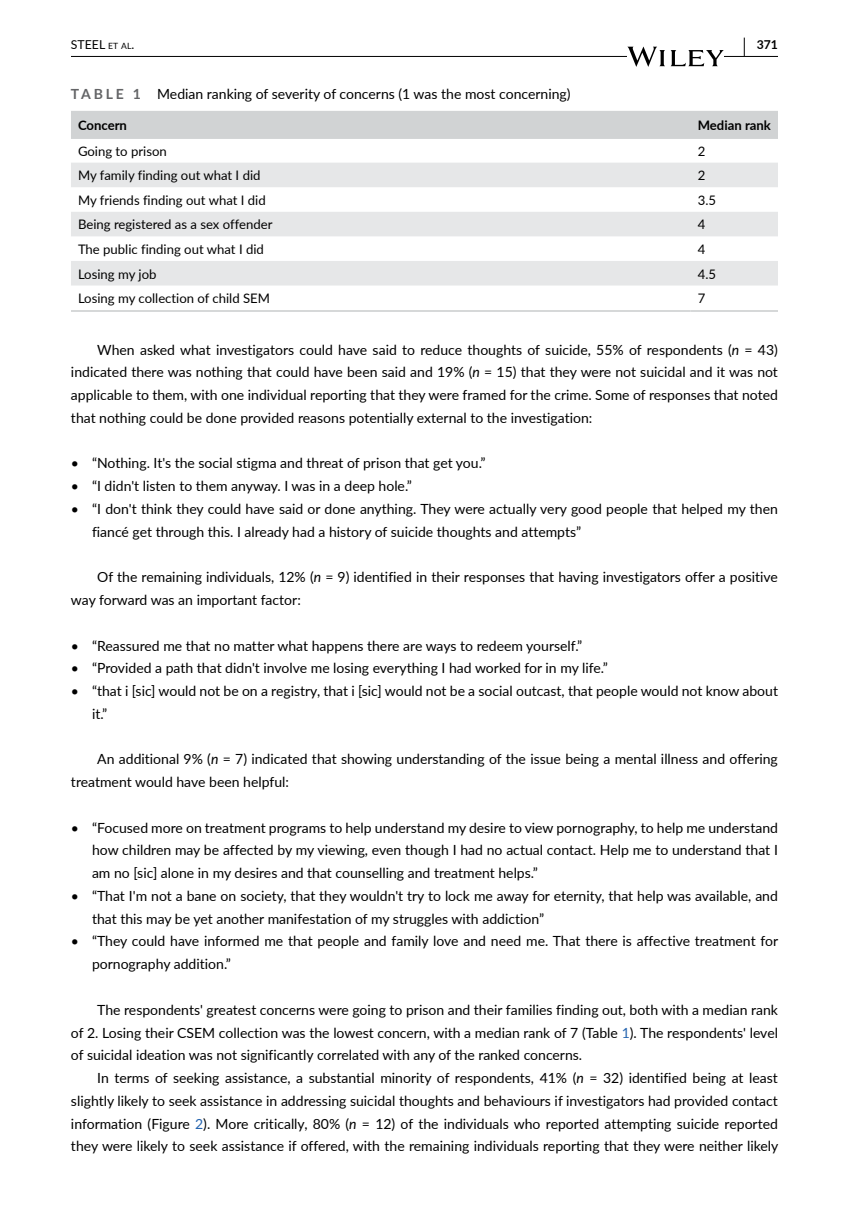
<style>
.page{position:relative;width:849px;height:1221px;background:#fff}
.page>*{position:absolute;margin:0;border:0;box-sizing:border-box;transform-origin:0 0}
.t1{font:14px/22.8px "Lato";color:#000}
.t2{font:13.12px "Lato";color:#000}
.t3{font:700 13.12px "Lato";color:#000}
.t4{font:12.25px "Lato";color:#000}
.t5{font:700 12.25px "Lato";color:#000}
.s1{font-size:8.58px}
.s2{font-weight:700;color:#636466}
.s3{font-style:italic}
.s4{color:#2564af}
</style>
<div class="page">
<hr style="left:71px;top:56px;width:706px;height:1px;background:#000">
<svg style="left:627px;top:47px;width:96px;height:20px"></svg>
<svg style="left:743px;top:38px;width:1px;height:18px"></svg>
<div style="left:71px;top:111px;width:706px;height:28px;background:#d1d3d4"></div>
<svg style="left:71px;top:163px;width:706px;height:122px;fill:#e6e7e8"></svg>
<hr style="left:71px;top:310px;width:619px;height:2px;background:#d1d3d4">
<hr style="left:690px;top:310px;width:87px;height:2px;background:#d1d3d4">
<p class="t4" style="left:71px;top:36px;width:65px">STEEL <span class="s1">et al</span>.</p>
<p class="t5" style="left:756px;top:36px;width:22px">371</p>
<p class="t1" style="left:71px;top:82px;width:501px"><span class="s2">TA B L E 1</span> Median ranking of severity of concerns (1 was the most concerning)</p>
<p class="t3" style="left:78px;top:116px;width:51px">Concern</p>
<p class="t3" style="left:697px;top:116px;width:75px">Median rank</p>
<p class="t2" style="left:78px;top:141px;width:90px">Going to prison</p>
<p class="t2" style="left:697px;top:141px;width:9px">2</p>
<p class="t2" style="left:78px;top:166px;width:184px">My family finding out what I did</p>
<p class="t2" style="left:697px;top:166px;width:9px">2</p>
<p class="t2" style="left:78px;top:191px;width:189px">My friends finding out what I did</p>
<p class="t2" style="left:697px;top:191px;width:20px">3.5</p>
<p class="t2" style="left:78px;top:215px;width:196px">Being registered as a sex offender</p>
<p class="t2" style="left:697px;top:215px;width:9px">4</p>
<p class="t2" style="left:78px;top:240px;width:187px">The public finding out what I did</p>
<p class="t2" style="left:697px;top:240px;width:9px">4</p>
<p class="t2" style="left:78px;top:264px;width:80px">Losing my job</p>
<p class="t2" style="left:697px;top:264px;width:20px">4.5</p>
<p class="t2" style="left:78px;top:289px;width:193px">Losing my collection of child SEM</p>
<p class="t2" style="left:697px;top:289px;width:9px">7</p>
<p class="t1" style="left:71px;top:337px;width:708px;text-align:justify;text-indent:26px">When asked what investigators could have said to reduce thoughts of suicide, 55% of respondents (<span class="s3">n</span> = 43) indicated there was nothing that could have been said and 19% (<span class="s3">n</span> = 15) that they were not suicidal and it was not applicable to them, with one individual reporting that they were framed for the crime. Some of responses that noted that nothing could be done provided reasons potentially external to the investigation:</p>
<p class="t1" style="left:71px;top:451px;width:416px">• “Nothing. It's the social stigma and threat of prison that get you.”</p>
<p class="t1" style="left:71px;top:474px;width:342px">• “I didn't listen to them anyway. I was in a deep hole.”</p>
<p class="t1" style="left:92px;top:497px;width:687px;text-indent:-21px">• “I don't think they could have said or done anything. They were actually very good people that helped my then fiancé get through this. I already had a history of suicide thoughts and attempts”</p>
<p class="t1" style="left:71px;top:565px;width:708px;text-indent:26px">Of the remaining individuals, 12% (<span class="s3">n</span> = 9) identified in their responses that having investigators offer a positive way forward was an important factor:</p>
<p class="t1" style="left:71px;top:633px;width:512px">• “Reassured me that no matter what happens there are ways to redeem yourself.”</p>
<p class="t1" style="left:71px;top:656px;width:538px">• “Provided a path that didn't involve me losing everything I had worked for in my life.”</p>
<p class="t1" style="left:92px;top:679px;width:687px;text-indent:-21px">• “that i [sic] would not be on a registry, that i [sic] would not be a social outcast, that people would not know about it.”</p>
<p class="t1" style="left:71px;top:747px;width:708px;text-indent:26px">An additional 9% (<span class="s3">n</span> = 7) indicated that showing understanding of the issue being a mental illness and offering treatment would have been helpful:</p>
<p class="t1" style="left:92px;top:815px;width:687px;text-align:justify;text-indent:-21px">• “Focused more on treatment programs to help understand my desire to view pornography, to help me understand how children may be affected by my viewing, even though I had no actual contact. Help me to understand that I am no [sic] alone in my desires and that counselling and treatment helps.”</p>
<p class="t1" style="left:92px;top:883px;width:687px;text-indent:-21px">• “That I'm not a bane on society, that they wouldn't try to lock me away for eternity, that help was available, and that this may be yet another manifestation of my struggles with addiction”</p>
<p class="t1" style="left:92px;top:929px;width:687px;text-indent:-21px">• “They could have informed me that people and family love and need me. That there is affective treatment for pornography addition.”</p>
<p class="t1" style="left:71px;top:997px;width:708px;text-align:justify;text-indent:26px">The respondents' greatest concerns were going to prison and their families finding out, both with a median rank of 2. Losing their CSEM collection was the lowest concern, with a median rank of 7 (Table <span class="s4">1</span>). The respondents' level of suicidal ideation was not significantly correlated with any of the ranked concerns.</p>
<p class="t1" style="left:71px;top:1065px;width:708px;text-align:justify;text-indent:26px">In terms of seeking assistance, a substantial minority of respondents, 41% (<span class="s3">n</span> = 32) identified being at least slightly likely to seek assistance in addressing suicidal thoughts and behaviours if investigators had provided contact information (Figure <span class="s4">2</span>). More critically, 80% (<span class="s3">n</span> = 12) of the individuals who reported attempting suicide reported they were likely to seek assistance if offered, with the remaining individuals reporting that they were neither likely</p>
</div>
